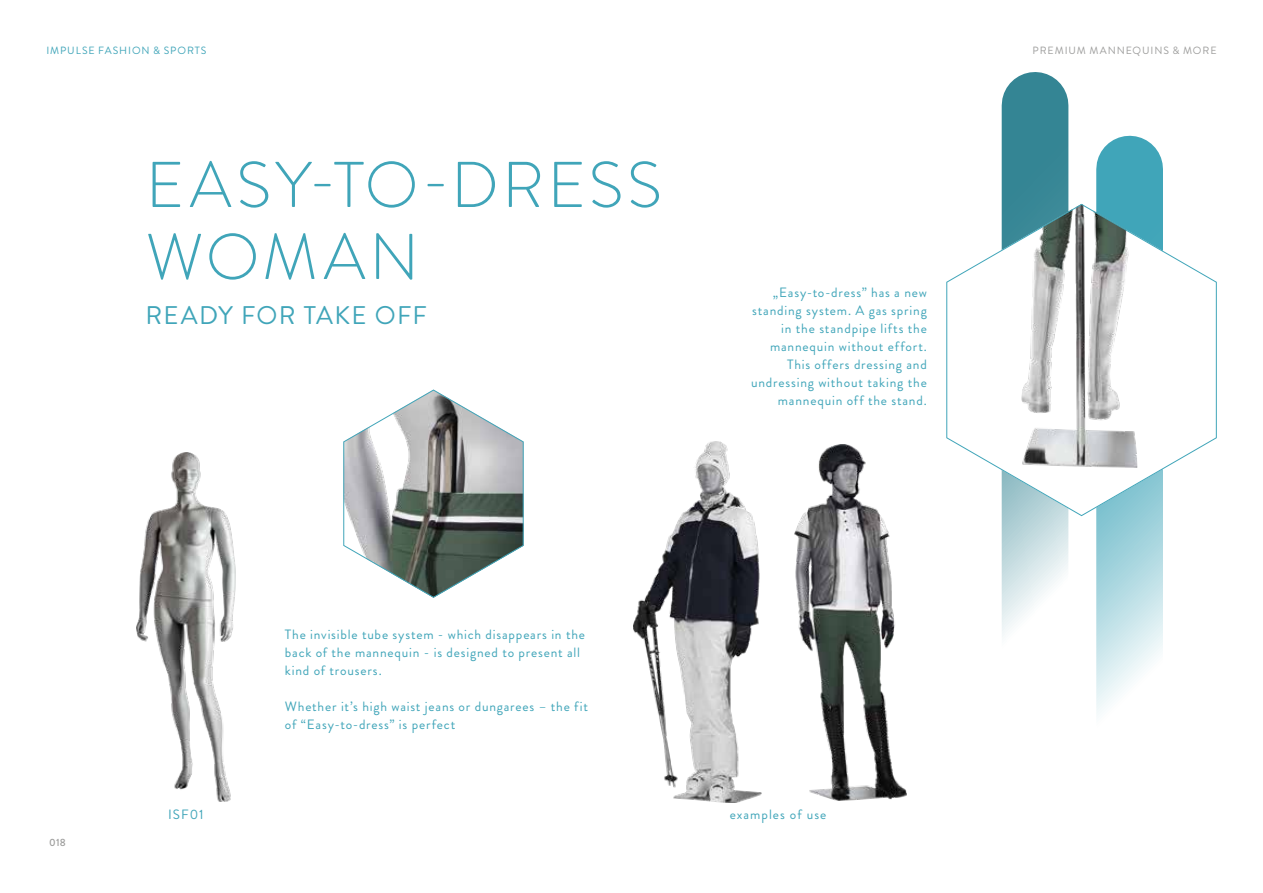
<style>
.page{position:relative;width:1263px;height:893px;background:#fff}
.page>*{position:absolute;margin:0;border:0;box-sizing:border-box;transform-origin:0 0}
.t1{font:300 64.5px/72px "Brandon Grotesque";letter-spacing:.055em;color:#40a5b9}
.t2{font:25.5px "Brandon Grotesque";letter-spacing:.05em;color:#40a5b9}
.t3{font:13.5px/18px "Brandon Grotesque";letter-spacing:.06em;color:#40a5b9}
.t4{font:10.5px "Brandon Grotesque";letter-spacing:.085em;color:#9d9d9c}
.t5{font:10.5px "Brandon Grotesque";letter-spacing:.085em;color:#40a5b9}
.t6{font:500 10.5px "Brandon Grotesque";color:#9d9d9c}
</style>
<div class="page">
<svg style="left:1096px;top:169px;width:67px;height:544px"></svg>
<svg style="left:1002px;top:105px;width:66px;height:532px"></svg>
<svg style="left:946px;top:203px;width:271px;height:313px"></svg>
<svg style="left:343px;top:389px;width:181px;height:209px"></svg>
<img style="left:136px;top:453px;width:100px;height:348px">
<img style="left:634px;top:441px;width:127px;height:362px">
<img style="left:794px;top:445px;width:112px;height:356px">
<p class="t5" style="left:46px;top:43px;width:162px">IMPULSE FASHION &amp; SPORTS</p>
<p class="t4" style="left:1032px;top:43px;width:185px">PREMIUM MANNEQUINS &amp; MORE</p>
<h1 class="t1" style="left:146px;top:149px;width:518px">EASY-TO-DRESS<br>WOMAN</h1>
<h2 class="t2" style="left:145px;top:298px;width:283px">READY FOR TAKE OFF</h2>
<p class="t3" style="left:285px;top:626px;width:302px">The invisible tube system - which disappears in the back of the mannequin - is designed to present all kind of trousers.</p>
<p class="t3" style="left:285px;top:697px;width:305px">Whether it’s high waist jeans or dungarees – the fit of “Easy-to-dress” is perfect</p>
<p class="t3" style="left:751px;top:284px;width:177px;text-align:right">„Easy-to-dress” has a new standing system. A gas spring in the standpipe lifts the mannequin without effort.<br>This offers dressing and undressing without taking the mannequin off the stand.</p>
<p class="t6" style="left:49px;top:835px;width:18px">018</p>
<p class="t3" style="left:168px;top:805px;width:37px">ISF01</p>
<p class="t3" style="left:730px;top:805px;width:98px">examples of use</p>
</div>
